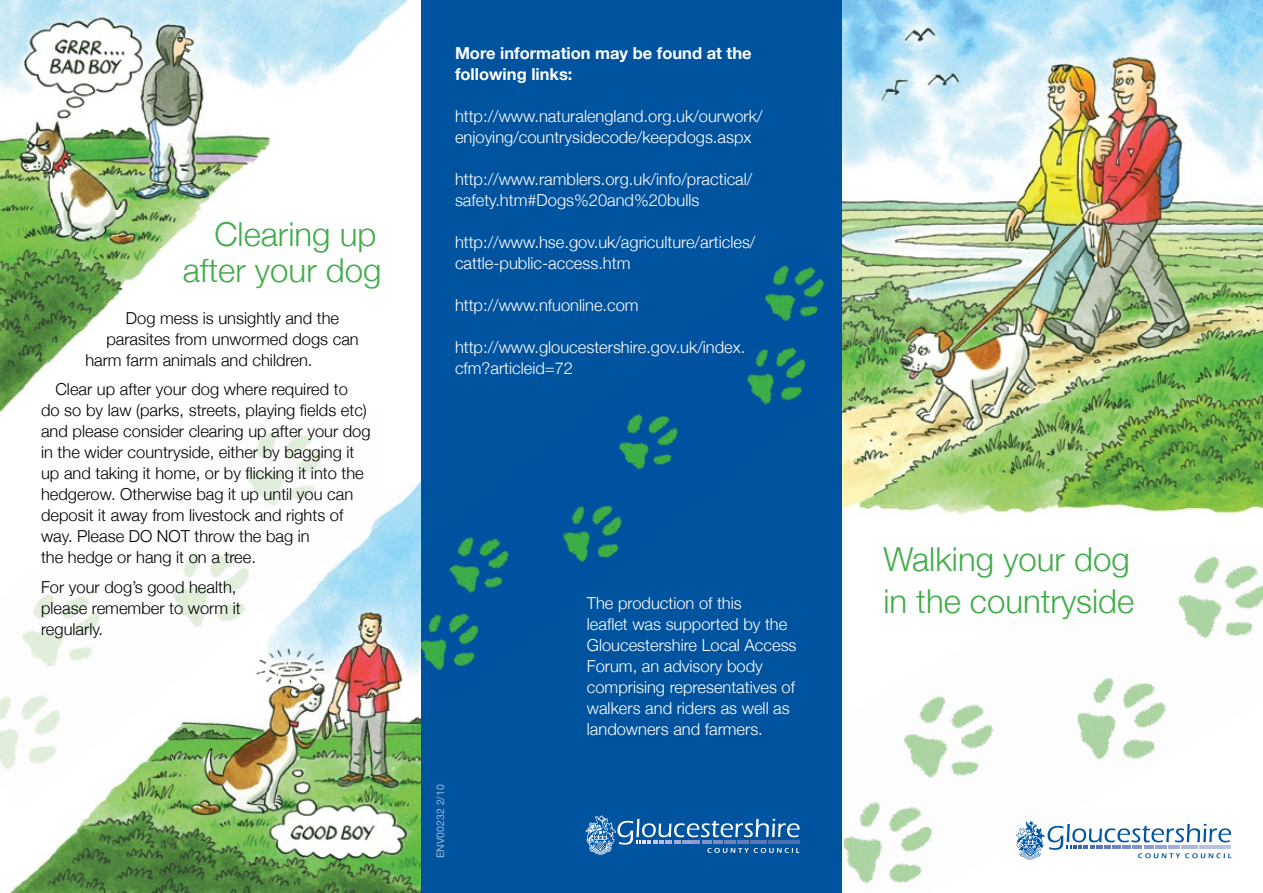
<style>
.page{position:relative;width:1263px;height:893px;background:#fff}
.page>*{position:absolute;margin:0;border:0;box-sizing:border-box;transform-origin:0 0}
.t1{font:300 33px/42px "Helvetica Neue";color:#41ad49}
.t2{font:300 16.5px/21px "Helvetica Neue";color:#fff}
.t3{font:300 16.5px/21px "Helvetica Neue";color:#000}
.t4{font:700 16.5px/21px "Helvetica Neue";color:#fff}
.t5{font:10.5px "Helvetica Neue";color:#fff}
</style>
<div class="page">
<img style="left:842px;top:0;width:421px;height:515px">
<img style="left:256px;top:432px;width:67px;height:33px">
<img style="left:843px;top:556px;width:420px;height:328px">
<div style="left:421px;top:0;width:421px;height:893px;background:#00539f"></div>
<img style="left:421px;top:265px;width:404px;height:405px">
<svg style="left:1016px;top:821px;width:215px;height:38px"></svg>
<hr style="left:1132px;top:845px;width:10px;height:4px;background:#8093c8">
<hr style="left:1144px;top:845px;width:10px;height:4px;background:#8b9cce">
<hr style="left:1155px;top:845px;width:12px;height:4px;background:#96a5d3">
<hr style="left:1168px;top:845px;width:12px;height:4px;background:#a2aed7">
<hr style="left:1182px;top:845px;width:16px;height:4px;background:#acb7dc">
<hr style="left:1200px;top:845px;width:31px;height:4px;background:#b9c2e2">
<img style="left:0;top:0;width:409px;height:414px">
<img style="left:0;top:465px;width:421px;height:428px">
<hr style="left:768px;top:840px;width:32px;height:4px;background:#4c70b4">
<svg style="left:585px;top:815px;width:214px;height:40px"></svg>
<h1 class="t1" style="left:183px;top:215px;width:200px;line-height:36px;text-align:right">Clearing up after your dog</h1>
<p class="t3" style="left:126px;top:307px;width:215px">Dog mess is unsightly and the</p>
<p class="t3" style="left:106px;top:328px;width:254px">parasites from unwormed dogs can</p>
<p class="t3" style="left:85px;top:349px;width:229px">harm farm animals and children.</p>
<p class="t3" style="left:41px;top:378px;width:331px;text-indent:14px">Clear up after your dog where required to do so by law (parks, streets, playing fields etc) and please consider clearing up after your dog in the wider countryside, either by bagging it up and taking it home, or by flicking it into the hedgerow. Otherwise bag it up until you can deposit it away from livestock and rights of way. Please DO NOT throw the bag in<br>the hedge or hang it on a tree.</p>
<p class="t3" style="left:41px;top:576px;width:201px">For your dog’s good health, please remember to worm it regularly.</p>
<p class="t4" style="left:455px;top:42px;width:298px">More information may be found at the following links:</p>
<p class="t2" style="left:455px;top:105px;width:309px">http://www.naturalengland.org.uk/ourwork/ enjoying/countrysidecode/keepdogs.aspx</p>
<p class="t2" style="left:455px;top:168px;width:299px">http://www.ramblers.org.uk/info/practical/ safety.htm#Dogs%20and%20bulls</p>
<p class="t2" style="left:455px;top:231px;width:302px">http://www.hse.gov.uk/agriculture/articles/ cattle-public-access.htm</p>
<p class="t2" style="left:455px;top:294px;width:185px">http://www.nfuonline.com</p>
<p class="t2" style="left:455px;top:336px;width:292px">http://www.gloucestershire.gov.uk/index. cfm?articleid=72</p>
<p class="t5" style="left:434px;top:858px;width:75px;rotate:-90deg">ENV00232 2/10</p>
<p class="t2" style="left:587px;top:592px;width:211px">The production of this<br>leaflet was supported by the<br>Gloucestershire Local Access<br>Forum, an advisory body comprising representatives of walkers and riders as well as landowners and farmers.</p>
<h1 class="t1" style="left:883px;top:537px;width:252px">Walking your dog in the countryside</h1>
</div>
